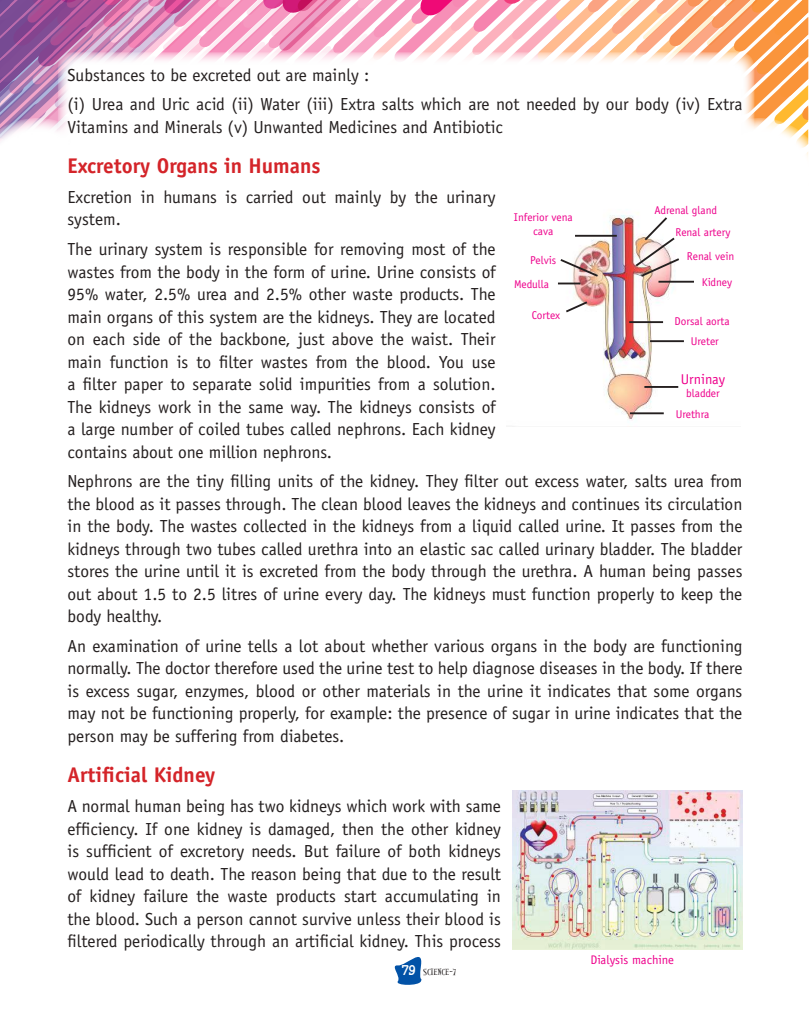
<style>
.page{position:relative;width:810px;height:1035px;background:#fff}
.page>*{position:absolute;margin:0;border:0;box-sizing:border-box;transform-origin:0 0}
.t1{font:700 21.25px "Officina Sans";color:#d42429}
.t2{font:17.5px/22.5px "Officina Sans";color:#241f1f;text-align:justify}
.t3{font:14.25px "Officina Sans";color:#ee008c}
.t4{font:12.5px "Officina Sans";color:#ee008c}
.t5{font:11.38px "Officina Sans";color:#ee008c}
.t6{font:11.25px "Officina Sans";color:#ee008c}
.t7{font:8.75px "Alleycat ICG";color:#241f1f}
.s1{font-size:11.38px}
.s2{font-family:"Cash Font";font-size:13.75px;color:#fff}
</style>
<div class="page">
<svg style="left:394px;top:957px;width:28px;height:28px"></svg>
<img style="left:512px;top:790px;width:230px;height:159px">
<img style="left:558px;top:284px;width:126px;height:136px">
<svg style="left:564px;top:300px;width:25px;height:14px"></svg>
<svg style="left:0;top:0;width:809px;height:284px"></svg>
<hr style="left:629px;top:321px;width:34px;height:2px;background:#241f1f">
<hr style="left:650px;top:340px;width:34px;height:2px;background:#241f1f">
<hr style="left:644px;top:386px;width:34px;height:2px;background:#241f1f">
<hr style="left:630px;top:412px;width:34px;height:2px;background:#241f1f">
<p class="t2" style="left:68px;top:60px;width:677px;line-height:29.8px">Substances to be excreted out are mainly :<br>(i) Urea and Uric acid (ii) Water (iii) Extra salts which are not needed by our body (iv) Extra</p>
<p class="t2" style="left:68px;top:116px;width:437px">Vitamins and Minerals (v) Unwanted Medicines and Antibiotic</p>
<p class="t1" style="left:68px;top:153px;width:255px">Excretory Organs in Humans</p>
<p class="t2" style="left:68px;top:186px;width:430px">Excretion in humans is carried out mainly by the urinary system.</p>
<p class="t2" style="left:68px;top:238px;width:430px">The urinary system is responsible for removing most of the wastes from the body in the form of urine. Urine consists of 95% water, 2.5% urea and 2.5% other waste products. The main organs of this system are the kidneys. They are located on each side of the backbone, just above the waist. Their main function is to filter wastes from the blood. You use a filter paper to separate solid impurities from a solution.<br>The kidneys work in the same way. The kidneys consists of a large number of coiled tubes called nephrons. Each kidney contains about one million nephrons.</p>
<p class="t2" style="left:68px;top:470px;width:677px">Nephrons are the tiny filling units of the kidney. They filter out excess water, salts urea from the blood as it passes through. The clean blood leaves the kidneys and continues its circulation in the body. The wastes collected in the kidneys from a liquid called urine. It passes from the kidneys through two tubes called urethra into an elastic sac called urinary bladder. The bladder stores the urine until it is excreted from the body through the urethra. A human being passes out about 1.5 to 2.5 litres of urine every day. The kidneys must function properly to keep the body healthy.</p>
<p class="t2" style="left:68px;top:635px;width:677px">An examination of urine tells a lot about whether various organs in the body are functioning normally. The doctor therefore used the urine test to help diagnose diseases in the body. If there is excess sugar, enzymes, blood or other materials in the urine it indicates that some organs may not be functioning properly, for example: the presence of sugar in urine indicates that the person may be suffering from diabetes.</p>
<p class="t1" style="left:68px;top:762px;width:149px">Artificial Kidney</p>
<p class="t2" style="left:68px;top:795px;width:435px">A normal human being has two kidneys which work with same efficiency. If one kidney is damaged, then the other kidney is sufficient of excretory needs. But failure of both kidneys would lead to death. The reason being that due to the result of kidney failure the waste products start accumulating in the blood. Such a person cannot survive unless their blood is filtered periodically through an artificial kidney. This process</p>
<p class="t4" style="left:590px;top:952px;width:85px">Dialysis machine</p>
<p class="t5" style="left:655px;top:203px;width:64px">Adrenal gland</p>
<p class="t5" style="left:687px;top:250px;width:49px">Renal vein</p>
<p class="t6" style="left:514px;top:211px;width:60px">Inferior <span class="s1">vena</span></p>
<p class="t5" style="left:533px;top:224px;width:22px">cava</p>
<p class="t5" style="left:676px;top:225px;width:56px">Renal artery</p>
<p class="t5" style="left:530px;top:253px;width:28px">Pelvis</p>
<p class="t5" style="left:702px;top:275px;width:32px">Kidney</p>
<p class="t5" style="left:514px;top:277px;width:36px">Medulla</p>
<p class="t5" style="left:532px;top:309px;width:30px">Cortex</p>
<p class="t5" style="left:675px;top:315px;width:57px">Dorsal aorta</p>
<p class="t5" style="left:691px;top:334px;width:30px">Ureter</p>
<p class="t3" style="left:681px;top:371px;width:46px">Urninay</p>
<p class="t5" style="left:686px;top:387px;width:35px">bladder</p>
<p class="t5" style="left:676px;top:408px;width:35px">Urethra</p>
<p class="t7" style="left:402px;top:967px;width:56px"><span class="s2">79</span> SCIENCE-7</p>
</div>
